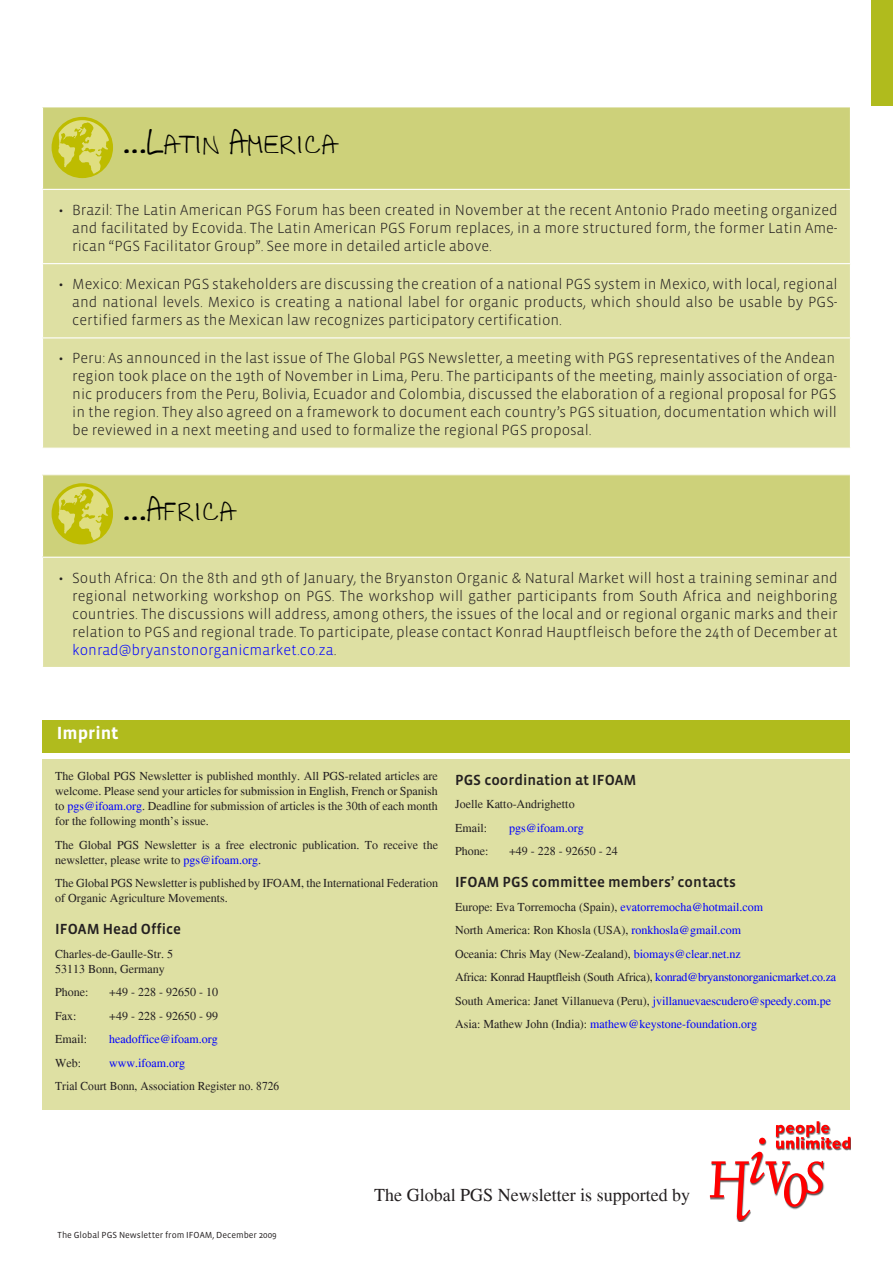
<style>
.page{position:relative;width:893px;height:1263px;background:#fff}
.page>*{position:absolute;margin:0;border:0;box-sizing:border-box;transform-origin:0 0}
._10-Cont__news_headl{font:27px "All Caps";color:#000}
.t1{font:18px "Times";color:#231f20}
.Content_imprint{font:700 18px "Vista Sans OT";color:#fff}
._10-Cont__news_bulle{font:300 15px/18px "Vista Sans OT";color:#231f20;text-align:justify}
.Final-text_box_heade{font:500 15px "Vista Sans OT";color:#231f20}
.Final-text_box{font:12px/15px "Times";color:#231f20}
.Final-text_box-2{font:12px "Times";color:#00f}
.Final-text_box-3{font:12px "Times";letter-spacing:-.02em;color:#231f20}
.Final-text_box-4{font:12px "Times";color:#231f20;scale:.96 1}
.t2{font:9px "Vista Sans OT";color:#231f20}
.s1{color:#00f}
.s2{color:#231f20}
</style>
<div class="page">
<hr style="left:0;top:0;width:1px;height:106px;background:#b0bb1d">
<div style="left:872px;top:0;width:21px;height:106px;background:#b0bb1d"></div>
<div style="left:43px;top:107px;width:807px;height:82px;background:#cdd17a"></div>
<div style="left:43px;top:190px;width:807px;height:258px;background:#dee0a3"></div>
<hr style="left:42px;top:263px;width:809px;height:1px;background:#fff">
<hr style="left:42px;top:337px;width:809px;height:1px;background:#fff">
<div style="left:52px;top:117px;width:61px;height:61px;background:#bebc00;border-radius:50%"></div>
<svg style="left:58px;top:120px;width:51px;height:54px"></svg>
<div style="left:43px;top:475px;width:807px;height:82px;background:#cdd17a"></div>
<div style="left:43px;top:557px;width:807px;height:110px;background:#dee0a3"></div>
<hr style="left:42px;top:557px;width:809px;height:1px;background:#fff">
<div style="left:52px;top:483px;width:61px;height:61px;background:#bebc00;border-radius:50%"></div>
<svg style="left:58px;top:486px;width:51px;height:54px"></svg>
<div style="left:43px;top:759px;width:807px;height:351px;background:#dee0a3"></div>
<div style="left:43px;top:720px;width:807px;height:33px;background:#b0bb1d"></div>
<svg style="left:710px;top:1121px;width:140px;height:99px"></svg>
<p class="_10-Cont__news_headl" style="left:122px;top:128px;width:217px">...Latin America</p>
<p class="_10-Cont__news_bulle" style="left:72px;top:201px;width:767px;text-indent:-14px">• Brazil: The Latin American PGS Forum has been created in November at the recent Antonio Prado meeting organized and facilitated by Ecovida. The Latin American PGS Forum replaces, in a more structured form, the former Latin Ame&shy;rican “PGS Facilitator Group”. See more in detailed article above.</p>
<p class="_10-Cont__news_bulle" style="left:72px;top:275px;width:767px;text-indent:-14px">• Mexico: Mexican PGS stakeholders are discussing the creation of a national PGS system in Mexico, with local, regional and national levels. Mexico is creating a national label for organic products, which should also be usable by PGS&shy;certified farmers as the Mexican law recognizes participatory certification.</p>
<p class="_10-Cont__news_bulle" style="left:72px;top:350px;width:766px;text-align:left;text-indent:-14px">• Peru: As announced in the last issue of The Global PGS Newsletter, a meeting with PGS representatives of the Andean region took place on the 19th of November in Lima, Peru. The participants of the meeting, mainly association of orga&shy;nic producers from the Peru, Bolivia, Ecuador and Colombia, discussed the elaboration of a regional proposal for PGS in the region. They also agreed on a framework to document each country’s PGS situation, documentation which will be reviewed in a next meeting and used to formalize the regional PGS proposal.</p>
<p class="_10-Cont__news_headl" style="left:122px;top:496px;width:115px">...Africa</p>
<p class="_10-Cont__news_bulle" style="left:72px;top:569px;width:767px;text-indent:-14px">• South Africa: On the 8th and 9th of January, the Bryanston Organic &amp; Natural Market will host a training seminar and regional networking workshop on PGS. The workshop will gather participants from South Africa and neighboring countries. The discussions will address, among others, the issues of the local and or regional organic marks and their relation to PGS and regional trade. To participate, please contact Konrad Hauptfleisch before the 24th of December at <span class="s1">konrad@bryanstonorganicmarket.co.za</span>.</p>
<p class="Content_imprint" style="left:57px;top:723px;width:63px">Imprint</p>
<p class="Final-text_box" style="left:55px;top:769px;width:384px;text-align:justify">The Global PGS Newsletter is published monthly. All PGS-related articles are welcome. Please send your articles for submission in English, French or Spanish to <span class="s1">pgs@ifoam.org</span>. Deadline for submission of articles is the 30th of each month for the following month’s issue.</p>
<p class="Final-text_box" style="left:55px;top:837px;width:384px">The Global PGS Newsletter is a free electronic publication. To receive the newsletter, please write to <span class="s1">pgs@ifoam.org</span>.</p>
<p class="Final-text_box" style="left:55px;top:876px;width:384px">The Global PGS Newsletter is published by IFOAM, the International Federation of Organic Agriculture Movements.</p>
<p class="Final-text_box_heade" style="left:55px;top:922px;width:127px">IFOAM Head Office</p>
<p class="Final-text_box" style="left:55px;top:946px;width:119px">Charles-de-Gaulle-Str. 5<br>53113 Bonn, Germany</p>
<p class="Final-text_box" style="left:55px;top:985px;width:35px">Phone:</p>
<p class="Final-text_box" style="left:109px;top:985px;width:110px">+49 - 228 - 92650 - 10</p>
<p class="Final-text_box" style="left:55px;top:1008px;width:23px">Fax:</p>
<p class="Final-text_box" style="left:109px;top:1008px;width:110px">+49 - 228 - 92650 - 99</p>
<p class="Final-text_box" style="left:55px;top:1032px;width:34px">Email:</p>
<p class="Final-text_box-2" style="left:109px;top:1032px;width:110px">headoffice@ifoam.org</p>
<p class="Final-text_box" style="left:55px;top:1055px;width:27px">Web:</p>
<p class="Final-text_box-2" style="left:109px;top:1056px;width:77px">www.ifoam.org</p>
<p class="Final-text_box-4" style="left:55px;top:1079px;width:235px">Trial Court Bonn, Association Register no. 8726</p>
<p class="Final-text_box_heade" style="left:455px;top:772px;width:183px">PGS coordination at IFOAM</p>
<p class="Final-text_box" style="left:455px;top:797px;width:121px">Joelle Katto-Andrighetto</p>
<p class="Final-text_box" style="left:455px;top:820px;width:34px">Email:</p>
<p class="Final-text_box-2" style="left:509px;top:821px;width:76px">pgs@ifoam.org</p>
<p class="Final-text_box" style="left:455px;top:844px;width:35px">Phone:</p>
<p class="Final-text_box" style="left:509px;top:844px;width:110px">+49 - 228 - 92650 - 24</p>
<p class="Final-text_box_heade" style="left:455px;top:874px;width:282px">IFOAM PGS committee members’ contacts</p>
<p class="Final-text_box" style="left:455px;top:899px;width:310px">Europe: Eva Torremocha (Spain), <span class="s1">evatorremocha@hotmail.com</span></p>
<p class="Final-text_box" style="left:455px;top:923px;width:288px">North America: Ron Khosla (USA), <span class="s1">ronkhosla@gmail.com</span></p>
<p class="Final-text_box" style="left:455px;top:946px;width:287px">Oceania: Chris May (New-Zealand), <span class="s1">biomays@clear.net.nz</span></p>
<p class="Final-text_box-3" style="left:455px;top:970px;width:383px">Africa: Konrad Hauptfleish (South Africa), <span class="s1">konrad@bryanstonorganicmarket.co.za</span></p>
<p class="Final-text_box" style="left:455px;top:993px;width:378px">South America: Janet Villanueva (Peru), <span class="s1">jvillanuevaescudero@speedy.com.pe</span></p>
<p class="Final-text_box-2" style="left:455px;top:1017px;width:303px"><span class="s2">Asia: Mathew John (India):</span> mathew@keystone-foundation.org</p>
<p class="t2" style="left:58px;top:1230px;width:221px">The Global PGS Newsletter from IFOAM, December 2009</p>
<p class="t1" style="left:374px;top:1184px;width:317px">The Global PGS Newsletter is supported by</p>
</div>
